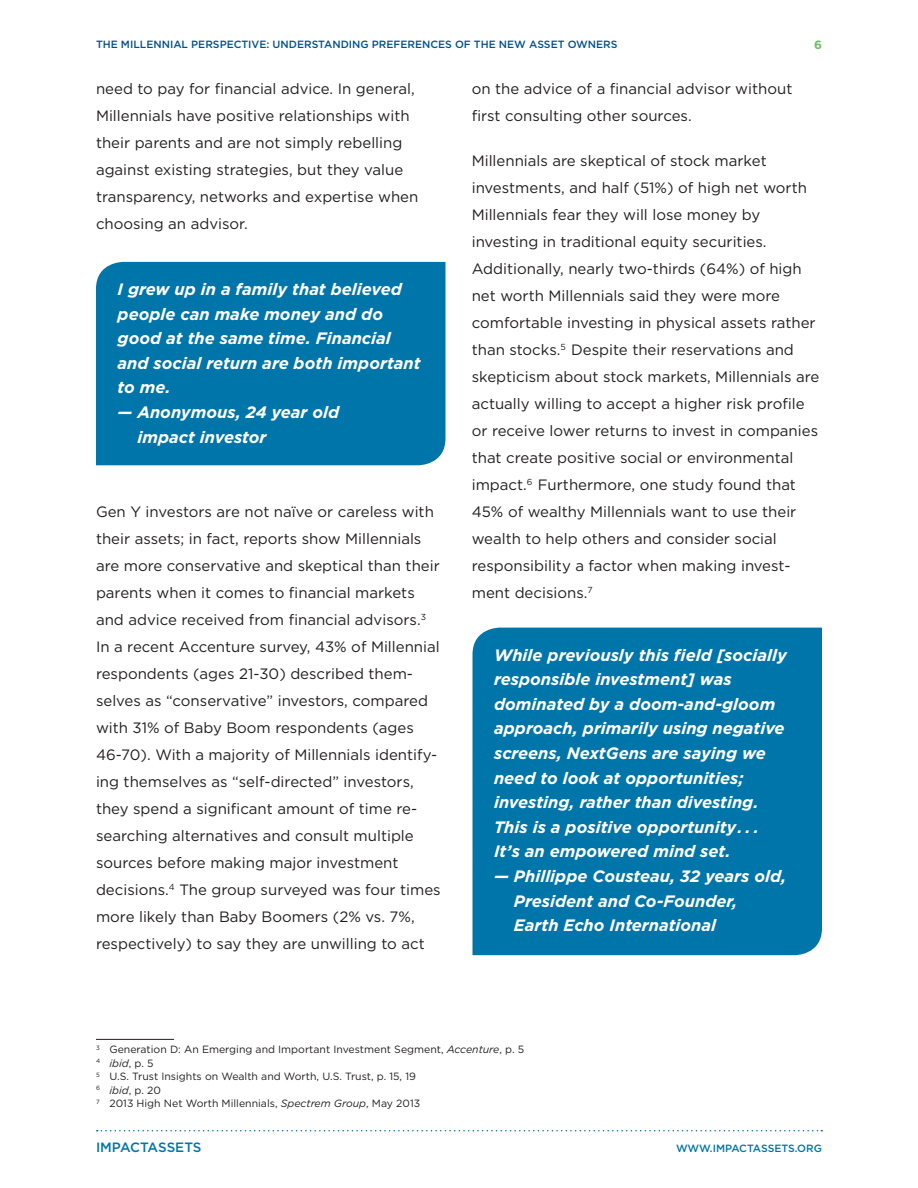
<style>
.page{position:relative;width:918px;height:1188px;background:#fff}
.page>*{position:absolute;margin:0;border:0;box-sizing:border-box;transform-origin:0 0}
.pull_out_copy{font:italic 700 16.5px/24.6px "Gotham";color:#fff}
.body_copy{font:15px/27px "Gotham";color:#231f20}
.t1{font:500 13.5px "Gotham";letter-spacing:-.01em;color:#0075a9}
.t2{font:700 12px "Gotham";color:#6bc067}
.footnote{font:10.5px "Gotham";color:#231f20}
.t3{font:500 10.5px "Gotham";color:#015190}
.footnote_rule_above{font:10.5px "Gotham";color:#231f20}
.t4{font:500 10.5px "Gotham";letter-spacing:-.01em;color:#0075a9}
.footnote-2{font:italic 10.5px "Gotham";color:#231f20}
.s1{font-style:italic}
.s2{font-style:normal}
</style>
<div class="page">
<svg style="left:97px;top:1130px;width:725px;height:1px"></svg>
<div style="left:96px;top:262px;width:350px;height:203px;background:#0075a9"></div>
<hr style="left:96px;top:1039px;width:78px;height:1px;background:#231f20">
<div style="left:472px;top:628px;width:350px;height:327px;background:#0075a9"></div>
<p class="t3" style="left:96px;top:39px;width:523px">THE MILLENNIAL PERSPECTIVE: UNDERSTANDING PREFERENCES OF THE NEW ASSET OWNERS</p>
<p class="t2" style="left:814px;top:37px;width:9px">6</p>
<p class="body_copy" style="left:96px;top:74px;width:324px">need to pay for financial advice. In general, Millennials have positive relationships with their parents and are not simply rebelling against existing strategies, but they value transparency, networks and expertise when choosing an advisor.</p>
<p class="pull_out_copy" style="left:118px;top:277px;width:305px">I grew up in a family that believed people can make money and do good at the same time. Financial and social return are both important to me.</p>
<p class="pull_out_copy" style="left:137px;top:400px;width:203px;text-indent:-20px">— Anonymous, 24 year old impact investor</p>
<p class="body_copy" style="left:96px;top:497px;width:346px">Gen Y investors are not naïve or careless with their assets; in fact, reports show Millennials are more conservative and skeptical than their parents when it comes to financial markets and advice received from financial advisors.<sup>3<br></sup>In a recent Accenture survey, 43% of Millennial respondents (ages 21-30) described them&shy;selves as “conservative” investors, compared with 31% of Baby Boom respondents (ages 46-70). With a majority of Millennials identify&shy;ing themselves as “self-directed” investors, they spend a significant amount of time re&shy;searching alternatives and consult multiple sources before making major investment decisions.<sup>4</sup> The group surveyed was four times more likely than Baby Boomers (2% vs. 7%, respectively) to say they are unwilling to act</p>
<p class="body_copy" style="left:472px;top:74px;width:322px">on the advice of a financial advisor without first consulting other sources.</p>
<p class="body_copy" style="left:472px;top:146px;width:349px">Millennials are skeptical of stock market investments, and half (51%) of high net worth Millennials fear they will lose money by investing in traditional equity securities.<br>Additionally, nearly two-thirds (64%) of high net worth Millennials said they were more comfortable investing in physical assets rather than stocks.<sup>5</sup> Despite their reservations and skepticism about stock markets, Millennials are actually willing to accept a higher risk profile or receive lower returns to invest in companies that create positive social or environmental impact.<sup>6</sup> Furthermore, one study found that 45% of wealthy Millennials want to use their wealth to help others and consider social responsibility a factor when making invest&shy;ment decisions.<sup>7</sup></p>
<p class="pull_out_copy" style="left:494px;top:642px;width:294px">While previously this field [socially responsible investment] was dominated by a doom-and-gloom approach, primarily using negative screens, NextGens are saying we need to look at opportunities; investing, rather than divesting.<br>This is a positive opportunity . . .<br>It’s an empowered mind set.</p>
<p class="pull_out_copy" style="left:514px;top:864px;width:274px;text-indent:-20px">— Phillippe Cousteau, 32 years old,<br>President and Co-Founder,<br>Earth Echo International</p>
<p class="footnote_rule_above" style="left:96px;top:1044px;width:430px"><sup>3</sup> Generation D: An Emerging and Important Investment Segment, <span class="s1">Accenture</span>, p. 5</p>
<p class="footnote-2" style="left:96px;top:1057px;width:59px"><sup>4</sup> ibid<span class="s2">, p. 5</span></p>
<p class="footnote" style="left:96px;top:1071px;width:321px"><sup>5</sup> U.S. Trust Insights on Wealth and Worth, U.S. Trust, p. 15, 19</p>
<p class="footnote" style="left:96px;top:1084px;width:66px"><sup>6</sup> <span class="s1">ibid</span>, p. 20</p>
<p class="footnote" style="left:96px;top:1098px;width:326px"><sup>7</sup> 2013 High Net Worth Millennials, <span class="s1">Spectrem Group</span>, May 2013</p>
<p class="t1" style="left:96px;top:1140px;width:107px">IMPACTASSETS</p>
<p class="t4" style="left:676px;top:1143px;width:147px">WWW.IMPACTASSETS.ORG</p>
</div>
